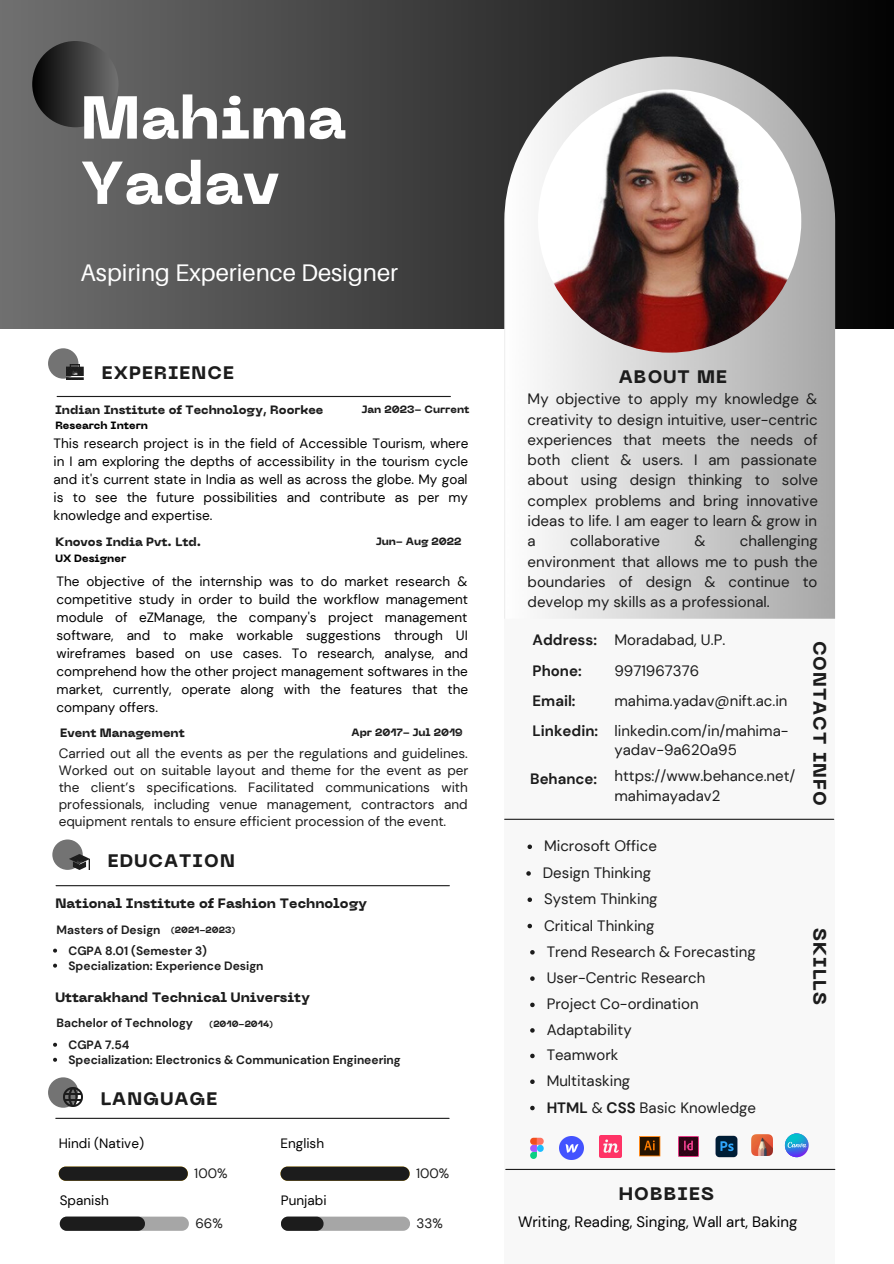
<style>
.page{position:relative;width:894px;height:1264px;background:#fff}
.page>*{position:absolute;margin:0;border:0;box-sizing:border-box;transform-origin:0 0}
.t1{font:800 60px/65.2px "PP Neue Machina";color:#fff}
.t2{font:24px "Aileron";color:#fff}
.t3{font:800 18px "PP Neue Machina";letter-spacing:.06em;color:#1c1c1c}
.t4{font:15px/20.2px "DM Sans";color:#1c1c1c}
.t5{font:15px "DM Sans";color:#000}
.t6{font:700 15px "DM Sans";color:#1c1c1c}
.t7{font:13.5px/18px "DM Sans";color:#000;text-align:justify}
.t8{font:13.5px/17px "DM Sans";color:#1c1c1c;text-align:justify}
.t9{font:800 13.5px "PP Neue Machina";color:#1c1c1c}
.t10{font:700 12px/21px "DM Sans";color:#1c1c1c}
.t11{font:800 12px "PP Neue Machina";color:#1c1c1c}
.t12{font:800 10.5px "PP Neue Machina";color:#1c1c1c}
.t13{font:800 10.5px "PP Neue Machina";color:#000}
.t14{font:800 9px "PP Neue Machina";color:#1c1c1c}
.s1{font-weight:700}
</style>
<div class="page">
<div style="left:0;top:0;width:893px;height:328px;background:linear-gradient(to right,#707070,#030303)"></div>
<div style="left:504px;top:610px;width:330px;height:653px;background:#f8f8f8"></div>
<svg style="left:504px;top:57px;width:330px;height:561px"></svg>
<img style="left:538px;top:89px;width:263px;height:263px;border-radius:50%">
<svg style="left:59px;top:1166px;width:129px;height:14px;background:#2a2825"></svg>
<svg style="left:280px;top:1166px;width:129px;height:14px;background:#2a2925"></svg>
<div style="left:32px;top:41px;width:86px;height:86px;background:linear-gradient(to right,#010101,#6e6e6e);border-radius:50%"></div>
<hr style="left:57px;top:396px;width:393px;height:1px;background:#1c1c1c">
<hr style="left:56px;top:885px;width:393px;height:1px;background:#1c1c1c">
<hr style="left:56px;top:1117px;width:393px;height:1px;background:#1c1c1c">
<hr style="left:504px;top:818px;width:329px;height:1px;background:#1c1c1c">
<svg style="left:60px;top:1216px;width:129px;height:14px;background:#565656"></svg>
<svg style="left:281px;top:1216px;width:129px;height:14px;background:#828282"></svg>
<div style="left:48px;top:348px;width:30px;height:30px;background:#737373;border-radius:50%"></div>
<img style="left:67px;top:364px;width:17px;height:15px">
<div style="left:52px;top:839px;width:31px;height:30px;background:#737373;border-radius:50%"></div>
<img style="left:70px;top:854px;width:19px;height:15px">
<div style="left:48px;top:1077px;width:30px;height:30px;background:#737373;border-radius:50%"></div>
<img style="left:63px;top:1087px;width:19px;height:19px">
<hr style="left:505px;top:1168px;width:329px;height:1px;background:#1c1c1c">
<svg style="left:530px;top:1137px;width:13px;height:21px"></svg>
<svg style="left:639px;top:1136px;width:21px;height:20px"></svg>
<img style="left:678px;top:1136px;width:20px;height:20px">
<svg style="left:784px;top:1133px;width:24px;height:24px"></svg>
<img style="left:751px;top:1134px;width:21px;height:21px">
<img style="left:715px;top:1135px;width:23px;height:23px">
<img style="left:599px;top:1135px;width:22px;height:21px">
<img style="left:559px;top:1136px;width:24px;height:23px">
<svg style="left:53px;top:948px;width:4px;height:4px"></svg>
<svg style="left:53px;top:963px;width:4px;height:4px"></svg>
<svg style="left:53px;top:1042px;width:4px;height:4px"></svg>
<svg style="left:53px;top:1057px;width:4px;height:4px"></svg>
<svg style="left:527px;top:844px;width:5px;height:5px"></svg>
<svg style="left:526px;top:871px;width:4px;height:4px"></svg>
<svg style="left:530px;top:1002px;width:4px;height:5px"></svg>
<svg style="left:530px;top:1053px;width:4px;height:5px"></svg>
<svg style="left:527px;top:897px;width:5px;height:5px"></svg>
<svg style="left:527px;top:923px;width:5px;height:5px"></svg>
<svg style="left:530px;top:950px;width:4px;height:4px"></svg>
<svg style="left:530px;top:976px;width:4px;height:4px"></svg>
<svg style="left:530px;top:1079px;width:4px;height:4px"></svg>
<svg style="left:530px;top:1028px;width:4px;height:4px"></svg>
<svg style="left:530px;top:1105px;width:4px;height:5px"></svg>
<h1 class="t1" style="left:81px;top:91px;width:267px">Mahima<br>Yadav</h1>
<h2 class="t2" style="left:81px;top:258px;width:319px">Aspiring Experience Designer</h2>
<p class="t3" style="left:102px;top:365px;width:134px">EXPERIENCE</p>
<p class="t11" style="left:55px;top:405px;width:270px">Indian Institute of Technology, Roorkee</p>
<p class="t13" style="left:55px;top:421px;width:94px">Research Intern</p>
<p class="t12" style="left:362px;top:405px;width:109px">Jan 2023- Current</p>
<p class="t7" style="left:54px;top:434px;width:416px">This research project is in the field of Accessible Tourism, where in I am exploring the depths of accessibility in the tourism cycle and it's current state in India as well as across the globe. My goal is to see the future possibilities and contribute as per my knowledge and expertise.</p>
<p class="t11" style="left:55px;top:537px;width:147px">Knovos India Pvt. Ltd.</p>
<p class="t12" style="left:376px;top:537px;width:87px">Jun- Aug 2022</p>
<p class="t13" style="left:55px;top:554px;width:72px">UX Designer</p>
<p class="t7" style="left:57px;top:572px;width:413px">The objective of the internship was to do market research &amp; competitive study in order to build the workflow management module of eZManage, the company's project management software, and to make workable suggestions through UI wireframes based on use cases. To research, analyse, and comprehend how the other project management softwares in the market, currently, operate along with the features that the company offers.</p>
<p class="t11" style="left:60px;top:728px;width:126px">Event Management</p>
<p class="t12" style="left:351px;top:728px;width:113px">Apr 2017- Jul 2019</p>
<p class="t8" style="left:59px;top:744px;width:411px">Carried out all the events as per the regulations and guidelines.<br>Worked out on suitable layout and theme for the event as per the client’s specifications. Facilitated communications with professionals, including venue management, contractors and equipment rentals to ensure efficient procession of the event.</p>
<p class="t3" style="left:108px;top:853px;width:128px">EDUCATION</p>
<p class="t9" style="left:55px;top:898px;width:313px">National Institute of Fashion Technology</p>
<p class="t10" style="left:68px;top:919px;width:140px;text-indent:-12px">Masters of Design<br>CGPA 8.01 (Semester 3)</p>
<p class="t10" style="left:68px;top:955px;width:196px">Specialization: Experience Design</p>
<p class="t14" style="left:171px;top:926px;width:66px">(2021-2023)</p>
<p class="t9" style="left:55px;top:992px;width:256px">Uttarakhand Technical University</p>
<p class="t10" style="left:68px;top:1011px;width:126px;line-height:22.2px;text-indent:-12px">Bachelor of Technology<br>CGPA 7.54</p>
<p class="t10" style="left:68px;top:1049px;width:334px">Specialization: Electronics &amp; Communication Engineering</p>
<p class="t14" style="left:209px;top:1020px;width:66px">(2010-2014)</p>
<p class="t3" style="left:101px;top:1091px;width:118px">LANGUAGE</p>
<p class="t7" style="left:59px;top:1134px;width:87px">Hindi (Native)</p>
<p class="t7" style="left:280px;top:1134px;width:45px">English</p>
<p class="t8" style="left:194px;top:1164px;width:35px">100%</p>
<p class="t8" style="left:416px;top:1164px;width:35px">100%</p>
<p class="t7" style="left:60px;top:1191px;width:51px">Spanish</p>
<p class="t7" style="left:281px;top:1191px;width:47px">Punjabi</p>
<p class="t8" style="left:195px;top:1214px;width:29px">66%</p>
<p class="t8" style="left:416px;top:1214px;width:28px">33%</p>
<p class="t3" style="left:618px;top:369px;width:109px">ABOUT ME</p>
<p class="t4" style="left:527px;top:389px;width:292px;text-align:justify">My objective to apply my knowledge &amp; creativity to design intuitive, user-centric experiences that meets the needs of both client &amp; users. I am passionate about using design thinking to solve complex problems and bring innovative ideas to life. I am eager to learn &amp; grow in a</p>
<p class="t4" style="left:527px;top:531px;width:291px;text-align:justify;text-indent:212px">challenging environment that allows me to push the boundaries of design &amp; continue to develop my skills as a professional.</p>
<p class="t4" style="left:570px;top:531px;width:91px">collaborative</p>
<p class="t4" style="left:694px;top:531px;width:12px">&amp;</p>
<p class="t4" style="left:532px;top:629px;width:194px"><span class="s1">Address:</span> Moradabad, U.P.</p>
<p class="t6" style="left:532px;top:661px;width:51px">Phone:</p>
<p class="t4" style="left:614px;top:661px;width:86px">9971967376</p>
<p class="t6" style="left:532px;top:691px;width:44px">Email:</p>
<p class="t4" style="left:614px;top:691px;width:174px">mahima.yadav@nift.ac.in</p>
<p class="t4" style="left:614px;top:721px;width:175px;line-height:19.2px;text-indent:-82px"><span class="s1">Linkedin:</span> linkedin.com/in/mahima&shy;yadav-9a620a95</p>
<p class="t4" style="left:614px;top:766px;width:182px;line-height:19.2px">https://www.behance.net/ mahimayadav2</p>
<p class="t6" style="left:530px;top:768px;width:68px">Behance:</p>
<p class="t4" style="left:542px;top:832px;width:115px;line-height:26.7px">Microsoft Office<br>Design Thinking</p>
<p class="t4" style="left:544px;top:886px;width:213px;line-height:26.2px">System Thinking<br>Critical Thinking<br>Trend Research &amp; Forecasting<br>User-Centric Research</p>
<p class="t4" style="left:546px;top:994px;width:153px">Project Co-ordination</p>
<p class="t4" style="left:546px;top:1045px;width:73px">Teamwork</p>
<p class="t4" style="left:546px;top:1019px;width:86px">Adaptability</p>
<p class="t4" style="left:546px;top:1070px;width:85px">Multitasking</p>
<p class="t4" style="left:546px;top:1097px;width:211px"><span class="s1">HTML</span> &amp; <span class="s1">CSS</span> Basic Knowledge</p>
<p class="t3" style="left:826px;top:640px;width:166px;rotate:90deg">CONTACT INFO</p>
<p class="t3" style="left:826px;top:928px;width:78px;rotate:90deg">SKILLS</p>
<p class="t3" style="left:618px;top:1186px;width:96px">HOBBIES</p>
<p class="t5" style="left:518px;top:1211px;width:281px">Writing, Reading, Singing, Wall art, Baking</p>
</div>
